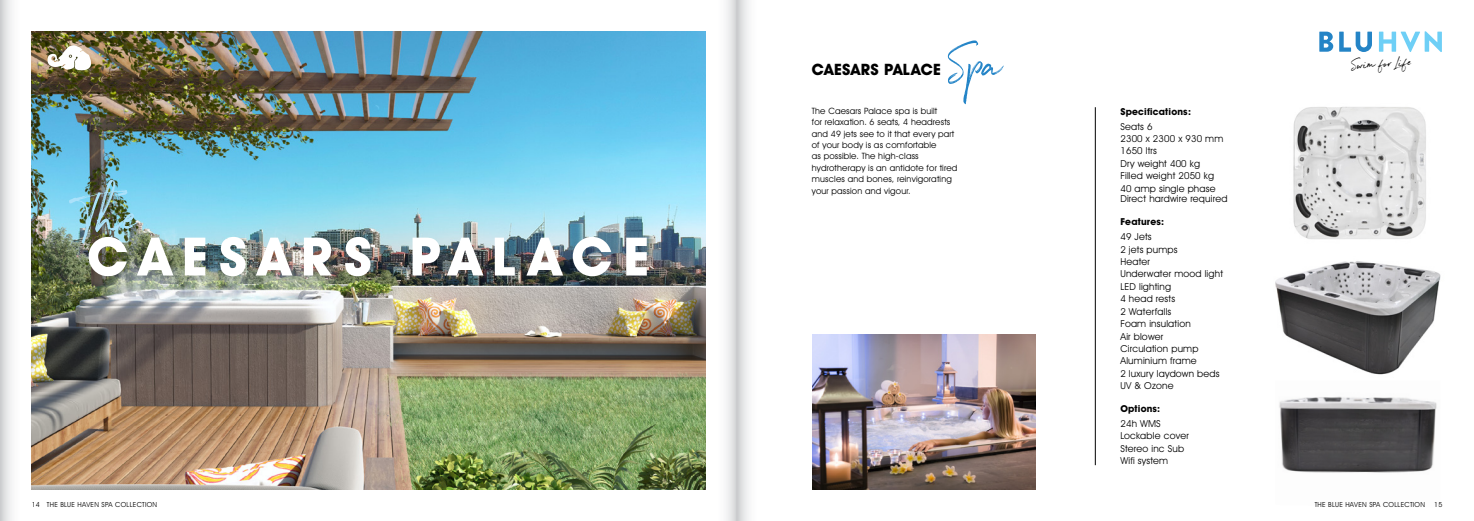
<style>
.page{position:relative;width:1474px;height:521px;background:#fff}
.page>*{position:absolute;margin:0;border:0;box-sizing:border-box;transform-origin:0 0}
.t1{font:62.12px "Northwell";color:#abe1fa}
.t2{font:700 53.29px "Avant Garde IT Cby BT";letter-spacing:.2em;color:#fff}
.t3{font:51.62px "Northwell";color:#2384c7}
.t4{font:700 15.75px "Avant Garde IT Cby BT";letter-spacing:.02em;color:#000}
.t5{font:15.49px "Northwell";color:#000}
.t6{font:9.62px/12.4px "Avant Garde IT Cby BT";letter-spacing:.02em;color:#000}
.t7{font:700 9.62px "Avant Garde IT Cby BT";letter-spacing:.02em;color:#000}
.t8{font:8.75px/11.4px "Avant Garde IT Cby BT";letter-spacing:.02em;color:#000}
.t9{font:7px "Avant Garde IT Cby BT";letter-spacing:.04em;color:#000}
.s1{font-size:15.31px}
</style>
<div class="page">
<img style="left:32px;top:32px;width:673px;height:457px">
<img style="left:1275px;top:261px;width:166px;height:114px">
<img style="left:1279px;top:396px;width:158px;height:77px">
<img style="left:1293px;top:107px;width:133px;height:132px">
<div style="left:0;top:0;width:22px;height:521px;background:linear-gradient(to right,#d7d8d9,#fff)"></div>
<div style="left:715px;top:0;width:22px;height:521px;background:linear-gradient(to right,#fff,#dbdcdd)"></div>
<svg style="left:736px;top:0;width:13px;height:521px"></svg>
<svg style="left:47px;top:45px;width:45px;height:26px"></svg>
<hr style="left:1095px;top:107px;width:1px;height:358px;background:#000">
<img style="left:812px;top:334px;width:223px;height:155px">
<svg style="left:1319px;top:32px;width:14px;height:20px"></svg>
<svg style="left:1339px;top:32px;width:32px;height:20px"></svg>
<svg style="left:1378px;top:31px;width:63px;height:21px"></svg>
<h1 class="t1" style="left:78px;top:171px;width:64px">Th e</h1>
<h2 class="t2" style="left:87px;top:224px;width:564px">CAESARS PALACE</h2>
<h3 class="t3" style="left:950px;top:27px;width:53px">Spa</h3>
<h3 class="t4" style="left:811px;top:59px;width:131px">CAESARS PALACE</h3>
<p class="t8" style="left:811px;top:105px;width:147px">The Caesars Palace spa is built<br>for relaxation. 6 seats, 4 headrests and 49 jets see to it that every part of your body is as comfortable<br>as possible. The high-class hydrotherapy is an antidote for tired muscles and bones, reinvigorating your passion and vigour.</p>
<p class="t7" style="left:1120px;top:105px;width:72px">Specifications:</p>
<p class="t6" style="left:1120px;top:120px;width:104px">Seats 6<br>2300 x 2300 x 930 mm<br>1650 ltrs<br>Dry weight 400 kg<br>Filled weight 2050 kg<br>40 amp single phase</p>
<p class="t6" style="left:1120px;top:193px;width:109px">Direct hardwire required</p>
<p class="t7" style="left:1120px;top:216px;width:45px">Features:</p>
<p class="t6" style="left:1120px;top:231px;width:104px">49 Jets<br>2 jets pumps<br>Heater<br>Underwater mood light<br>LED lighting<br>4 head rests<br>2 Waterfalls<br>Foam insulation<br>Air blower<br>Circulation pump<br>Aluminium frame<br>2 luxury laydown beds<br>UV &amp; Ozone</p>
<p class="t7" style="left:1120px;top:402px;width:41px">Options:</p>
<p class="t6" style="left:1120px;top:417px;width:70px">24h WMS<br>Lockable cover<br>Stereo inc Sub<br>Wifi system</p>
<h3 class="t5" style="left:1351px;top:54px;width:61px;rotate:-3deg">Swim for <span class="s1">Life</span></h3>
<p class="t9" style="left:32px;top:500px;width:127px">14 THE BLUE HAVEN SPA COLLECTION</p>
<p class="t9" style="left:1314px;top:500px;width:112px">THE BLUE HAVEN SPA COLLECTION</p>
<p class="t9" style="left:1434px;top:500px;width:10px">15</p>
</div>
